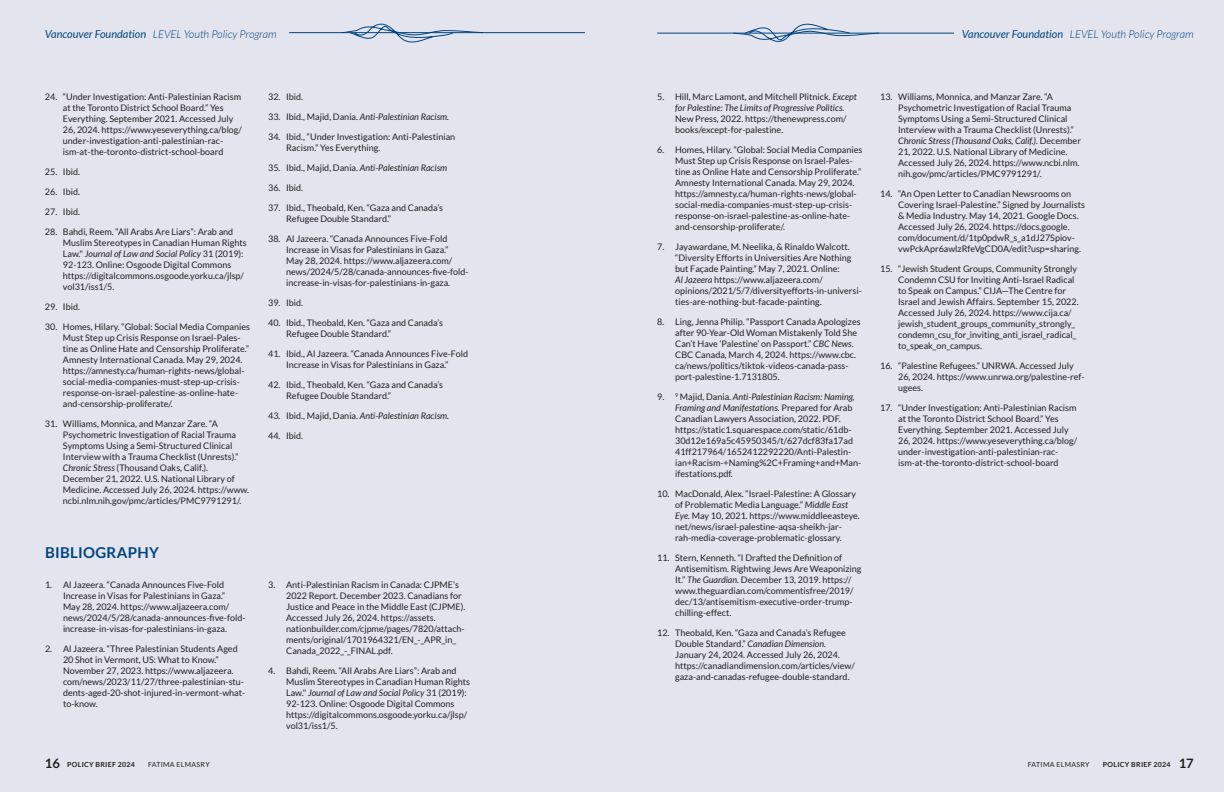
<style>
.page{position:relative;width:1224px;height:792px;background:#e4e4ef}
.page>*{position:absolute;margin:0;border:0;box-sizing:border-box;transform-origin:0 0}
.H1_Bibliography{font:700 15px "Lato";letter-spacing:.02em;color:#01457f}
.t1{font:italic 300 11px "Lato";color:#01457f}
.t2{font:9px/11px "Lato";color:#231f20}
.t3{font:italic 9px "Lato";color:#231f20}
.t4{font:700 7px "Lato";letter-spacing:.04em;color:#231f20}
.t5{font:7px "Lato";letter-spacing:.04em;color:#231f20}
.s1{font-weight:400}
.s2{font-style:italic}
.s3{font-style:normal}
.s4{font-size:13px}
</style>
<div class="page">
<hr style="left:289px;top:32px;width:296px;height:1px;background:#01457f">
<svg style="left:341px;top:23px;width:142px;height:20px"></svg>
<hr style="left:657px;top:33px;width:297px;height:1px;background:#01457f">
<svg style="left:733px;top:23px;width:147px;height:19px"></svg>
<p class="t1" style="left:45px;top:28px;width:233px"><span class="s1">Vancouver Foundation</span> LEVEL Youth Policy Program</p>
<p class="t1" style="left:962px;top:28px;width:233px"><span class="s1">Vancouver Foundation</span> LEVEL Youth Policy Program</p>
<p class="t2" style="left:63px;top:91px;width:181px;text-indent:-18px">24. “Under Investigation: Anti-Palestinian Racism at the Toronto District School Board.” Yes Everything. September 2021. Accessed July 26, 2024. https://www.yeseverything.ca/blog/ under-investigation-anti-palestinian-rac&shy;ism-at-the-toronto-district-school-board</p>
<p class="t2" style="left:45px;top:166px;width:37px">25. Ibid.</p>
<p class="t2" style="left:45px;top:186px;width:37px">26. Ibid.</p>
<p class="t2" style="left:45px;top:206px;width:37px">27. Ibid.</p>
<p class="t2" style="left:63px;top:226px;width:185px;text-indent:-18px">28. Bahdi, Reem. “All Arabs Are Liars”: Arab and Muslim Stereotypes in Canadian Human Rights Law." <span class="s2">Journal of Law and Social Policy</span> 31 (2019):<br>92-123. Online: Osgoode Digital Commons https://digitalcommons.osgoode.yorku.ca/jlsp/ vol31/iss1/5.</p>
<p class="t2" style="left:45px;top:301px;width:37px">29. Ibid.</p>
<p class="t2" style="left:63px;top:321px;width:189px;text-indent:-18px">30. Homes, Hilary. “Global: Social Media Companies Must Step up Crisis Response on Israel-Pales&shy;tine as Online Hate and Censorship Proliferate.” Amnesty International Canada. May 29, 2024. https://amnesty.ca/human-rights-news/global&shy;social-media-companies-must-step-up-crisis&shy;response-on-israel-palestine-as-online-hate&shy;and-censorship-proliferate/.</p>
<p class="t2" style="left:63px;top:418px;width:188px;text-indent:-18px">31. Williams, Monnica, and Manzar Zare. “A Psychometric Investigation of Racial Trauma Symptoms Using a Semi-Structured Clinical Interview with a Trauma Checklist (Unrests).” <span class="s2">Chronic Stress</span> (Thousand Oaks, Calif.).<br>December 21, 2022. U.S. National Library of Medicine. Accessed July 26, 2024. https://www. ncbi.nlm.nih.gov/pmc/articles/PMC9791291/.</p>
<p class="H1_Bibliography" style="left:45px;top:544px;width:115px">BIBLIOGRAPHY</p>
<p class="t2" style="left:63px;top:579px;width:184px;text-indent:-18px">1. Al Jazeera. “Canada Announces Five-Fold Increase in Visas for Palestinians in Gaza.”<br>May 28, 2024. https://www.aljazeera.com/ news/2024/5/28/canada-announces-five-fold&shy;increase-in-visas-for-palestinians-in-gaza.</p>
<p class="t2" style="left:63px;top:643px;width:184px;text-indent:-18px">2. Al Jazeera. “Three Palestinian Students Aged 20 Shot in Vermont, US: What to Know.” November 27, 2023. https://www.aljazeera. com/news/2023/11/27/three-palestinian-stu&shy;dents-aged-20-shot-injured-in-vermont-what&shy;to-know.</p>
<p class="t2" style="left:268px;top:91px;width:37px">32. Ibid.</p>
<p class="t3" style="left:268px;top:112px;width:183px"><span class="s3">33. Ibid., Majid, Dania.</span> Anti-Palestinian Racism.</p>
<p class="t2" style="left:286px;top:131px;width:171px;text-indent:-18px">34. Ibid., “Under Investigation: Anti-Palestinian<br>Racism.” Yes Everything.</p>
<p class="t3" style="left:268px;top:163px;width:181px"><span class="s3">35. Ibid., Majid, Dania.</span> Anti-Palestinian Racism</p>
<p class="t2" style="left:268px;top:182px;width:37px">36. Ibid.</p>
<p class="t2" style="left:286px;top:202px;width:159px;text-indent:-18px">37. Ibid., Theobald, Ken. “Gaza and Canada’s<br>Refugee Double Standard.”</p>
<p class="t2" style="left:286px;top:233px;width:184px;text-indent:-18px">38. Al Jazeera. “Canada Announces Five-Fold Increase in Visas for Palestinians in Gaza.”<br>May 28, 2024. https://www.aljazeera.com/ news/2024/5/28/canada-announces-five-fold&shy;increase-in-visas-for-palestinians-in-gaza.</p>
<p class="t2" style="left:268px;top:297px;width:37px">39. Ibid.</p>
<p class="t2" style="left:286px;top:317px;width:159px;text-indent:-18px">40. Ibid., Theobald, Ken. “Gaza and Canada’s<br>Refugee Double Standard.”</p>
<p class="t2" style="left:268px;top:348px;width:201px;text-align:center">41. Ibid., Al Jazeera. “Canada Announces Five-Fold<br>Increase in Visas for Palestinians in Gaza.”</p>
<p class="t2" style="left:286px;top:379px;width:159px;text-indent:-18px">42. Ibid., Theobald, Ken. “Gaza and Canada’s<br>Refugee Double Standard.”</p>
<p class="t3" style="left:268px;top:411px;width:183px"><span class="s3">43. Ibid., Majid, Dania.</span> Anti-Palestinian Racism.</p>
<p class="t2" style="left:268px;top:430px;width:37px">44. Ibid.</p>
<p class="t2" style="left:286px;top:579px;width:181px;text-indent:-18px">3. Anti-Palestinian Racism in Canada: CJPME’s 2022 Report. December 2023. Canadians for Justice and Peace in the Middle East (CJPME).<br>Accessed July 26, 2024. https://assets. nationbuilder.com/cjpme/pages/7820/attach&shy;ments/original/1701964321/EN_-_APR_in_ Canada_2022_-_FINAL.pdf.</p>
<p class="t2" style="left:286px;top:665px;width:185px;text-indent:-18px">4. Bahdi, Reem. “All Arabs Are Liars”: Arab and Muslim Stereotypes in Canadian Human Rights Law." <span class="s2">Journal of Law and Social Policy</span> 31 (2019):<br>92-123. Online: Osgoode Digital Commons https://digitalcommons.osgoode.yorku.ca/jlsp/ vol31/iss1/5.</p>
<p class="t2" style="left:675px;top:91px;width:183px;text-indent:-18px">5. Hill, Marc Lamont, and Mitchell Plitnick. <span class="s2">Except for Palestine: The Limits of Progressive Politics.<br></span>New Press, 2022. https://thenewpress.com/ books/except-for-palestine.</p>
<p class="t2" style="left:675px;top:144px;width:189px;text-indent:-18px">6. Homes, Hilary. “Global: Social Media Companies Must Step up Crisis Response on Israel-Pales&shy;tine as Online Hate and Censorship Proliferate.” Amnesty International Canada. May 29, 2024. https://amnesty.ca/human-rights-news/global&shy;social-media-companies-must-step-up-crisis&shy;response-on-israel-palestine-as-online-hate&shy;and-censorship-proliferate/.</p>
<p class="t2" style="left:675px;top:241px;width:188px;text-indent:-18px">7. Jayawardane, M. Neelika, &amp; Rinaldo Walcott. “Diversity Efforts in Universities Are Nothing but Façade Painting.” May 7, 2021. Online:<br><span class="s2">Al Jazeera</span> https://www.aljazeera.com/ opinions/2021/5/7/diversityefforts-in-universi&shy;ties-are-nothing-but-facade-painting.</p>
<p class="t2" style="left:675px;top:316px;width:187px;text-indent:-18px">8. Ling, Jenna Philip. “Passport Canada Apologizes after 90-Year-Old Woman Mistakenly Told She Can’t Have ‘Palestine’ on Passport.” <span class="s2">CBC News</span>.<br>CBC Canada, March 4, 2024. https://www.cbc. ca/news/politics/tiktok-videos-canada-pass&shy;port-palestine-1.7131805.</p>
<p class="t2" style="left:675px;top:391px;width:188px;text-indent:-18px">9. <sup>9</sup> Majid, Dania. <span class="s2">Anti-Palestinian Racism: Naming, Framing and Manifestations.</span> Prepared for Arab Canadian Lawyers Association, 2022. PDF. https://static1.squarespace.com/static/61db-30d12e169a5c45950345/t/627dcf83fa17ad 41ff217964/1652412292220/Anti-Palestin&shy;ian+Racism-+Naming%2C+Framing+and+Man&shy;ifestations.pdf.</p>
<p class="t2" style="left:675px;top:488px;width:186px;text-indent:-18px">10. MacDonald, Alex. “Israel-Palestine: A Glossary of Problematic Media Language.” <span class="s2">Middle East Eye.</span> May 10, 2021. https://www.middleeasteye. net/news/israel-palestine-aqsa-sheikh-jar&shy;rah-media-coverage-problematic-glossary.</p>
<p class="t2" style="left:675px;top:552px;width:188px;text-indent:-18px">11. Stern, Kenneth. “I Drafted the Definition of Antisemitism. Rightwing Jews Are Weaponizing It.” <span class="s2">The Guardian.</span> December 13, 2019. https:// www.theguardian.com/commentisfree/2019/ dec/13/antisemitism-executive-order-trump&shy;chilling-effect.</p>
<p class="t2" style="left:675px;top:627px;width:181px;text-indent:-18px">12. Theobald, Ken. “Gaza and Canada’s Refugee Double Standard.” <span class="s2">Canadian Dimension.<br></span>January 24, 2024. Accessed July 26, 2024. https://canadiandimension.com/articles/view/ gaza-and-canadas-refugee-double-standard.</p>
<p class="t2" style="left:898px;top:91px;width:184px;text-indent:-18px">13. Williams, Monnica, and Manzar Zare. “A Psychometric Investigation of Racial Trauma Symptoms Using a Semi-Structured Clinical Interview with a Trauma Checklist (Unrests).” <span class="s2">Chronic Stress (Thousand Oaks, Calif.).</span> December 21, 2022. U.S. National Library of Medicine.<br>Accessed July 26, 2024. https://www.ncbi.nlm. nih.gov/pmc/articles/PMC9791291/.</p>
<p class="t2" style="left:898px;top:188px;width:188px;text-indent:-18px">14. “An Open Letter to Canadian Newsrooms on Covering Israel-Palestine.” Signed by Journalists &amp; Media Industry. May 14, 2021. Google Docs.<br>Accessed July 26, 2024. https://docs.google. com/document/d/1tp0pdwR_s_a1dJ27Spiov&shy;vwPckApr6awlzRfeVgCD0A/edit?usp=sharing.</p>
<p class="t2" style="left:898px;top:263px;width:182px;text-indent:-18px">15. “Jewish Student Groups, Community Strongly Condemn CSU for Inviting Anti-Israel Radical to Speak on Campus.” CIJA—The Centre for Israel and Jewish Affairs. September 15, 2022.<br>Accessed July 26, 2024. https://www.cija.ca/ jewish_student_groups_community_strongly_ condemn_csu_for_inviting_anti_israel_radical_ to_speak_on_campus.</p>
<p class="t2" style="left:898px;top:360px;width:188px;text-indent:-18px">16. “Palestine Refugees.” UNRWA. Accessed July<br>26, 2024. https://www.unrwa.org/palestine-ref&shy;ugees.</p>
<p class="t2" style="left:898px;top:402px;width:181px;text-indent:-18px">17. “Under Investigation: Anti-Palestinian Racism at the Toronto District School Board.” Yes Everything. September 2021. Accessed July 26, 2024. https://www.yeseverything.ca/blog/ under-investigation-anti-palestinian-rac&shy;ism-at-the-toronto-district-school-board</p>
<p class="t4" style="left:45px;top:761px;width:92px"><span class="s4">16</span> POLICY BRIEF 2024</p>
<p class="t5" style="left:148px;top:761px;width:63px">FATIMA ELMASRY</p>
<p class="t5" style="left:1028px;top:761px;width:63px">FATIMA ELMASRY</p>
<p class="t4" style="left:1103px;top:761px;width:92px">POLICY BRIEF 2024 <span class="s4">17</span></p>
</div>
